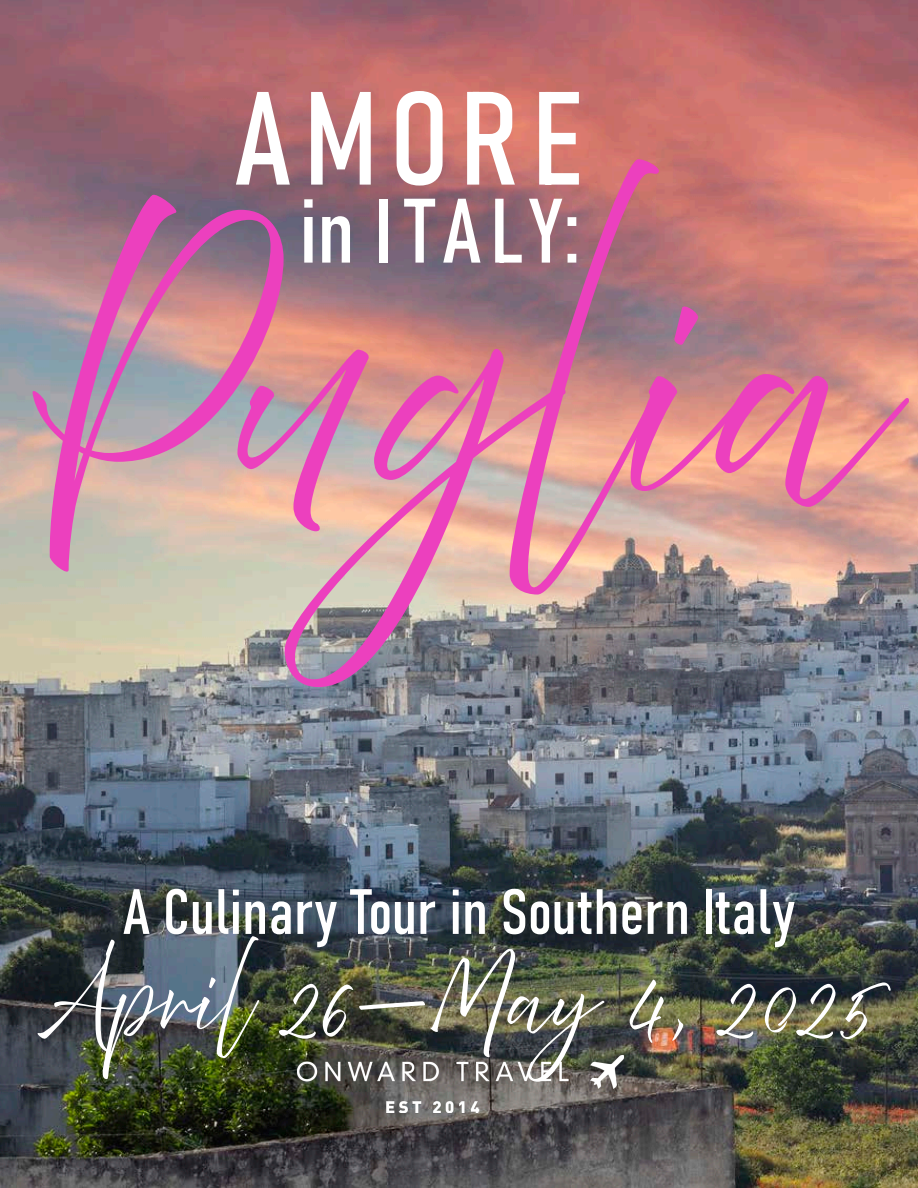
<style>
.page{position:relative;width:918px;height:1188px;background:#fff}
.page>*{position:absolute;margin:0;border:0;box-sizing:border-box;transform-origin:0 0}
.t1{font:252px "Abovethe Beyond Script";color:#ec40be}
.t2{font:130.5px "Bahnschrift";letter-spacing:.1em;color:#fff}
.t3{font:90px "Bahnschrift";letter-spacing:.075em;color:#fff}
.t4{font:70.5px "Abovethe Beyond Script";color:#fff}
.t5{font:63px "Bahnschrift";color:#fff}
</style>
<div class="page">
<img style="left:0;top:0;width:918px;height:1188px">
<img style="left:285px;top:1043px;width:348px;height:84px">
<h2 class="t2" style="left:234px;top:40px;width:350px">AMORE</h2>
<h3 class="t3" style="left:300px;top:163px;width:282px">in ITALY:</h3>
<h1 class="t1" style="left:45px;top:238px;width:830px">Puglia</h1>
<p class="t5" style="left:123px;top:864px;width:674px">A Culinary Tour in Southern Italy</p>
<p class="t4" style="left:39px;top:958px;width:842px">April 26—May4, 2025</p>
</div>
